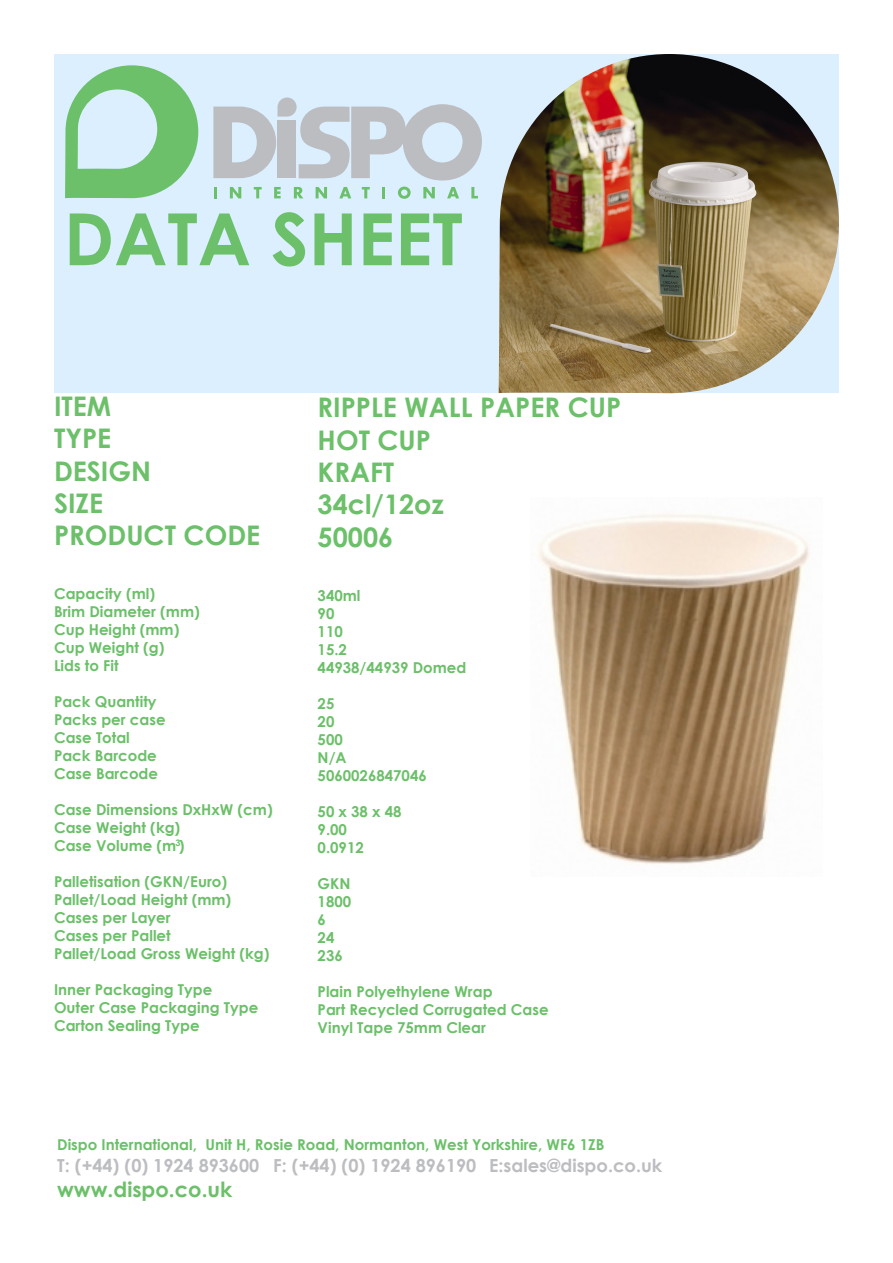
<style>
.page{position:relative;width:893px;height:1263px;background:#fff}
.page>*{position:absolute;margin:0;border:0;box-sizing:border-box;transform-origin:0 0}
.t1{font:700 72px "Century Gothic";color:#6bc069}
.t2{font:700 27px "Century Gothic";color:#6bc069}
.t3{font:700 21px "Century Gothic";color:#6bc069}
.t4{font:700 18px "Century Gothic";color:#bcbdc0}
.t5{font:700 15px/18px "Century Gothic";color:#6bc069}
.t6{font:700 9px "Century Gothic";color:#6bc069}
</style>
<div class="page">
<div style="left:54px;top:54px;width:785px;height:339px;background:#dbefff"></div>
<img style="left:499px;top:54px;width:340px;height:339px">
<svg style="left:214px;top:187px;width:3px;height:11px"></svg>
<svg style="left:230px;top:187px;width:11px;height:11px"></svg>
<svg style="left:254px;top:187px;width:8px;height:11px"></svg>
<svg style="left:274px;top:187px;width:7px;height:11px"></svg>
<svg style="left:294px;top:187px;width:9px;height:11px"></svg>
<svg style="left:316px;top:187px;width:11px;height:11px"></svg>
<svg style="left:339px;top:187px;width:12px;height:11px"></svg>
<svg style="left:362px;top:187px;width:8px;height:11px"></svg>
<svg style="left:382px;top:187px;width:3px;height:11px"></svg>
<svg style="left:398px;top:187px;width:13px;height:12px"></svg>
<svg style="left:423px;top:187px;width:12px;height:11px"></svg>
<svg style="left:447px;top:187px;width:12px;height:11px"></svg>
<svg style="left:471px;top:187px;width:7px;height:11px"></svg>
<svg style="left:65px;top:65px;width:133px;height:134px"></svg>
<svg style="left:213px;top:97px;width:269px;height:83px"></svg>
<img style="left:538px;top:514px;width:272px;height:350px">
<p class="t1" style="left:64px;top:184px;width:400px">DATA SHEET</p>
<p class="t2" style="left:54px;top:385px;width:59px">ITEM</p>
<p class="t2" style="left:54px;top:418px;width:59px">TYPE</p>
<p class="t2" style="left:54px;top:450px;width:99px">DESIGN</p>
<p class="t2" style="left:54px;top:483px;width:51px">SIZE</p>
<p class="t2" style="left:54px;top:515px;width:208px">PRODUCT CODE</p>
<p class="t5" style="left:54px;top:584px;width:103px">Capacity (ml)</p>
<p class="t5" style="left:54px;top:602px;width:147px">Brim Diameter (mm)</p>
<p class="t5" style="left:54px;top:620px;width:127px">Cup Height (mm)</p>
<p class="t5" style="left:54px;top:638px;width:112px">Cup Weight (g)</p>
<p class="t5" style="left:54px;top:656px;width:66px">Lids to Fit</p>
<p class="t5" style="left:54px;top:692px;width:104px">Pack Quantity</p>
<p class="t5" style="left:54px;top:710px;width:113px">Packs per case</p>
<p class="t5" style="left:54px;top:728px;width:77px">Case Total</p>
<p class="t5" style="left:54px;top:746px;width:104px">Pack Barcode</p>
<p class="t5" style="left:54px;top:764px;width:106px">Case Barcode</p>
<p class="t5" style="left:54px;top:800px;width:220px">Case Dimensions DxHxW (cm)</p>
<p class="t5" style="left:54px;top:818px;width:128px">Case Weight (kg)</p>
<p class="t5" style="left:54px;top:836px;width:132px">Case Volume (m )</p>
<p class="t5" style="left:54px;top:872px;width:175px">Palletisation (GKN/Euro)</p>
<p class="t5" style="left:54px;top:890px;width:179px">Pallet/Load Height (mm)</p>
<p class="t5" style="left:54px;top:908px;width:118px">Cases per Layer</p>
<p class="t5" style="left:54px;top:926px;width:118px">Cases per Pallet</p>
<p class="t5" style="left:54px;top:944px;width:217px">Pallet/Load Gross Weight (kg)</p>
<p class="t5" style="left:54px;top:980px;width:206px">Inner Packaging Type<br>Outer Case Packaging Type</p>
<p class="t5" style="left:54px;top:1016px;width:147px">Carton Sealing Type</p>
<p class="t6" style="left:175px;top:836px;width:7px">3</p>
<p class="t2" style="left:318px;top:387px;width:305px">RIPPLE WALL PAPER CUP</p>
<p class="t2" style="left:318px;top:419px;width:115px">HOT CUP</p>
<p class="t2" style="left:318px;top:452px;width:78px">KRAFT</p>
<p class="t2" style="left:318px;top:484px;width:128px">34cl/12oz</p>
<p class="t2" style="left:318px;top:516px;width:77px">50006</p>
<p class="t5" style="left:318px;top:586px;width:44px">340ml</p>
<p class="t5" style="left:318px;top:604px;width:18px">90</p>
<p class="t5" style="left:318px;top:622px;width:27px">110</p>
<p class="t5" style="left:318px;top:640px;width:31px">15.2</p>
<p class="t5" style="left:318px;top:658px;width:150px">44938/44939 Domed</p>
<p class="t5" style="left:318px;top:694px;width:18px">25</p>
<p class="t5" style="left:318px;top:712px;width:18px">20</p>
<p class="t5" style="left:318px;top:730px;width:27px">500</p>
<p class="t5" style="left:318px;top:748px;width:31px">N/A</p>
<p class="t5" style="left:318px;top:766px;width:111px">5060026847046</p>
<p class="t5" style="left:318px;top:802px;width:85px">50 x 38 x 48</p>
<p class="t5" style="left:318px;top:820px;width:31px">9.00</p>
<p class="t5" style="left:318px;top:838px;width:48px">0.0912</p>
<p class="t5" style="left:318px;top:874px;width:35px">GKN</p>
<p class="t5" style="left:318px;top:892px;width:35px">1800</p>
<p class="t5" style="left:318px;top:910px;width:10px">6</p>
<p class="t5" style="left:318px;top:928px;width:18px">24</p>
<p class="t5" style="left:318px;top:946px;width:27px">236</p>
<p class="t5" style="left:318px;top:982px;width:176px">Plain Polyethylene Wrap</p>
<p class="t5" style="left:318px;top:1000px;width:232px">Part Recycled Corrugated Case</p>
<p class="t5" style="left:318px;top:1018px;width:170px">Vinyl Tape 75mm Clear</p>
<p class="t5" style="left:57px;top:1135px;width:549px">Dispo International, Unit H, Rosie Road, Normanton, West Yorkshire, WF6 1ZB</p>
<p class="t4" style="left:57px;top:1151px;width:607px">T: (+44) (0) 1924 893600 F: (+44) (0) 1924 896190 E:sales@dispo.co.uk</p>
<p class="t3" style="left:57px;top:1173px;width:177px">www.dispo.co.uk</p>
</div>
